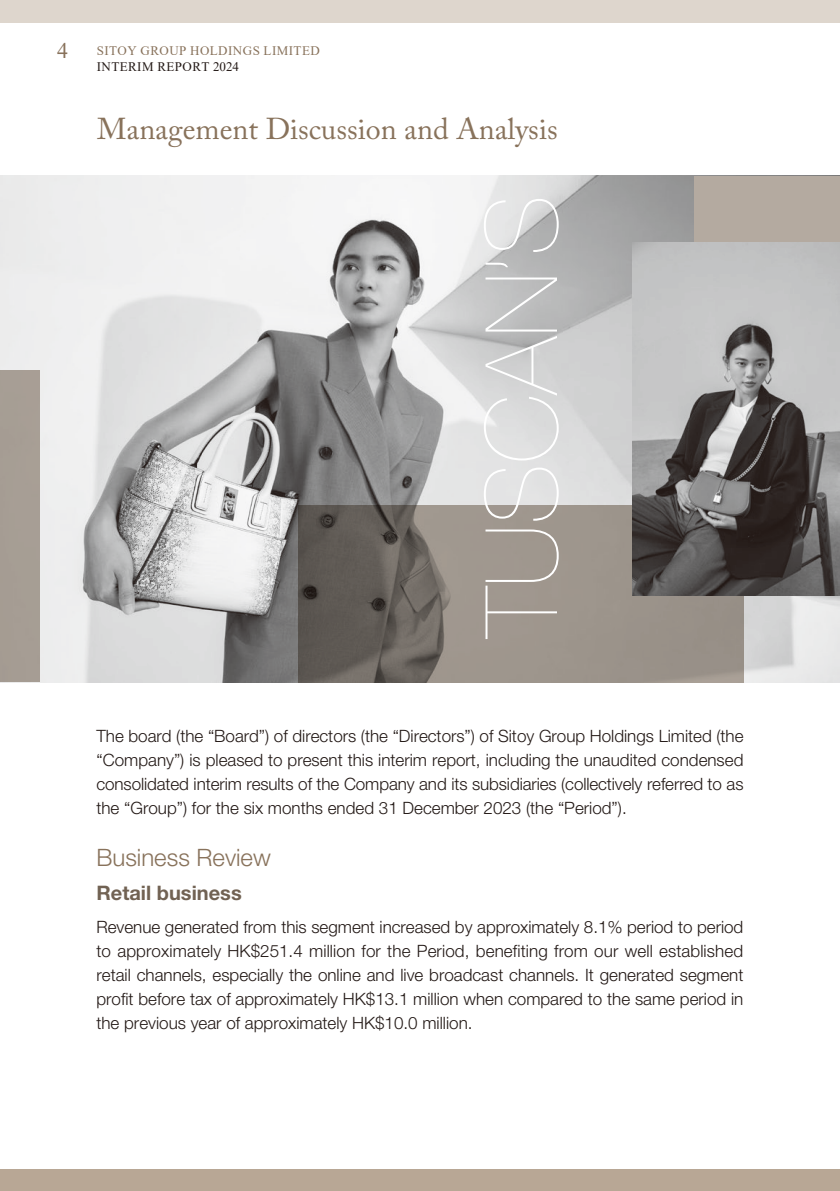
<style>
.page{position:relative;width:840px;height:1191px;background:#fff}
.page>*{position:absolute;margin:0;border:0;box-sizing:border-box;transform-origin:0 0}
.t1{font:200 100px "Helvetica Neue LT Std";color:#fff}
.t2{font:30px "Adobe Caslon Pro";color:#88725b}
.t3{font:300 24px "Helvetica Neue LT Std";color:#88725b}
.t4{font:22px "Times New Roman";color:#88725b}
.t5{font:700 20px "Helvetica Neue LT Std";color:#716253}
.t6{font:300 17px/24px "Helvetica Neue LT Std";color:#231916;text-align:justify}
.t7{font:13px "Times New Roman";letter-spacing:.035em;color:#88725b}
.t8{font:13px "Times New Roman";letter-spacing:.035em;color:#231916}
</style>
<div class="page">
<div style="left:0;top:1169px;width:839px;height:22px;background:#b8a795"></div>
<div style="left:0;top:0;width:839px;height:23px;background:#ded6cd"></div>
<img style="left:0;top:176px;width:839px;height:506px">
<div style="left:694px;top:176px;width:145px;height:419px;background:#b4aaa0"></div>
<svg style="left:299px;top:505px;width:444px;height:177px;background:#888079"></svg>
<div style="left:0;top:370px;width:40px;height:312px;background:#a69e94"></div>
<img style="left:632px;top:242px;width:207px;height:353px">
<p class="t4" style="left:57px;top:35px;width:13px">4</p>
<p class="t7" style="left:97px;top:41px;width:224px">SITOY GROUP HOLDINGS LIMITED</p>
<p class="t8" style="left:97px;top:57px;width:144px">INTERIM REPORT 2024</p>
<h2 class="t2" style="left:97px;top:111px;width:462px">Management Discussion and Analysis</h2>
<h1 class="t1" style="left:463px;top:637px;width:444px;rotate:-90deg">TUSCAN’S</h1>
<p class="t6" style="left:96px;top:723px;width:648px">The board (the “Board”) of directors (the “Directors”) of Sitoy Group Holdings Limited (the “Company”) is pleased to present this interim report, including the unaudited condensed consolidated interim results of the Company and its subsidiaries (collectively referred to as the “Group”) for the six months ended 31 December 2023 (the “Period”).</p>
<h3 class="t3" style="left:96px;top:842px;width:176px">Business Review</h3>
<p class="t5" style="left:96px;top:880px;width:147px">Retail business</p>
<p class="t6" style="left:96px;top:915px;width:648px">Revenue generated from this segment increased by approximately 8.1% period to period to approximately HK$251.4 million for the Period, benefiting from our well established retail channels, especially the online and live broadcast channels. It generated segment profit before tax of approximately HK$13.1 million when compared to the same period in the previous year of approximately HK$10.0 million.</p>
</div>
